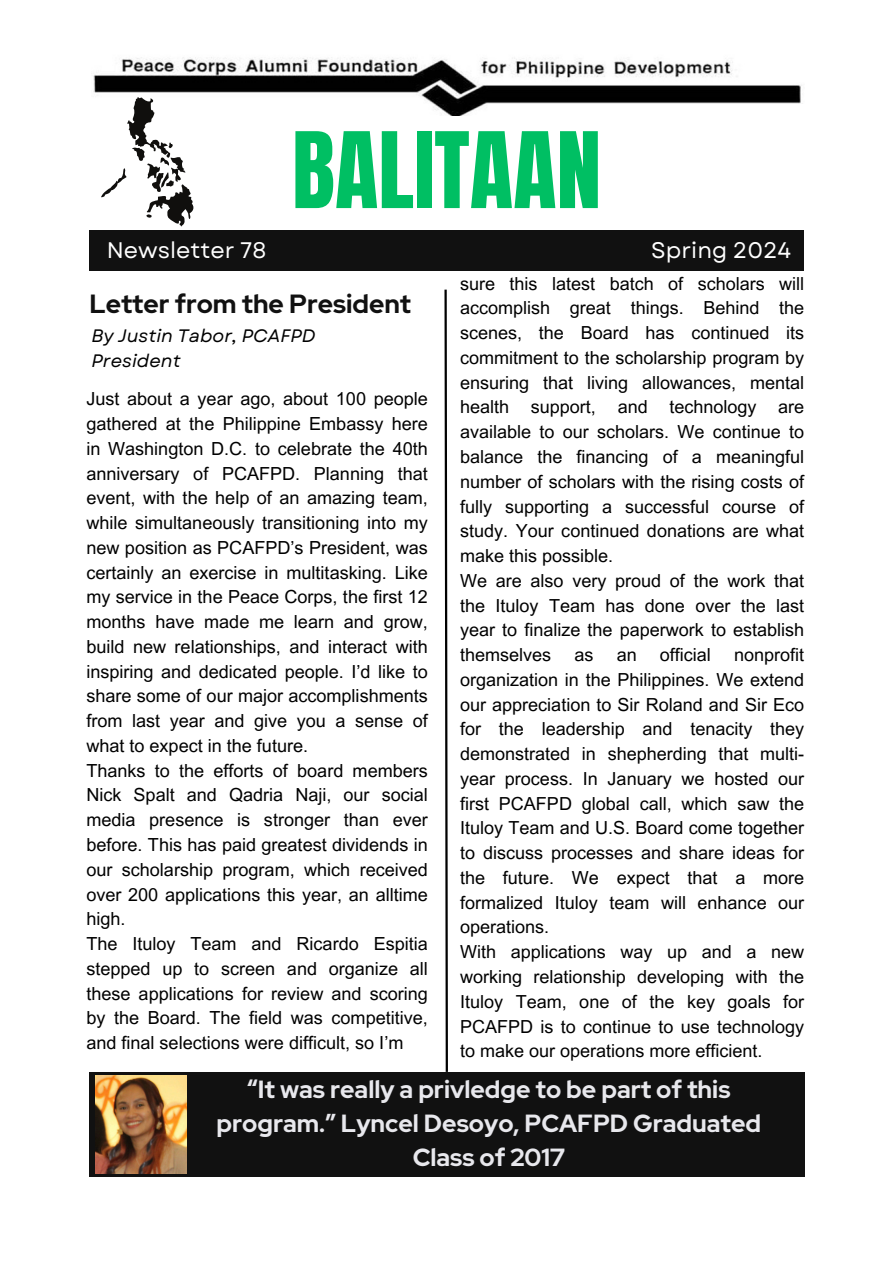
<style>
.page{position:relative;width:894px;height:1264px;background:#fff}
.page>*{position:absolute;margin:0;border:0;box-sizing:border-box;transform-origin:0 0}
.t1{font:89.55px "Anton";color:#00bf63}
.t2{font:700 26.25px "Red Hat Display";color:#111}
.t3{font:700 24.75px/33.8px "Red Hat Display";color:#e8e8ed;text-align:center}
.t4{font:22.5px "Garet";color:#fff}
.t5{font:18px/24.8px "Arial MT Pro";color:#000;text-align:justify}
.t6{font:italic 18px/24.8px "Garet";color:#000}
</style>
<div class="page">
<div style="left:89px;top:230px;width:715px;height:41px;background:#111"></div>
<div style="left:89px;top:1071px;width:715px;height:105px;background:#111"></div>
<img style="left:93px;top:57px;width:709px;height:59px">
<svg style="left:101px;top:97px;width:93px;height:129px"></svg>
<img style="left:95px;top:1075px;width:91px;height:98px">
<svg style="left:443px;top:289px;width:6px;height:783px"></svg>
<h1 class="t1" style="left:292px;top:106px;width:310px">BALITAAN</h1>
<h3 class="t4" style="left:107px;top:233px;width:161px">Newsletter 78</h3>
<h3 class="t4" style="left:651px;top:233px;width:141px">Spring 2024</h3>
<p class="t2" style="left:89px;top:286px;width:323px">Letter from the President</p>
<p class="t6" style="left:91px;top:324px;width:226px">By Justin Tabor, PCAFPD<br>President</p>
<p class="t5" style="left:86px;top:389px;width:343px">Just about a year ago, about 100 people gathered at the Philippine Embassy here in Washington D.C. to celebrate the 40th anniversary of PCAFPD. Planning that event, with the help of an amazing team, while simultaneously transitioning into my new position as PCAFPD’s President, was certainly an exercise in multitasking. Like my service in the Peace Corps, the first 12 months have made me learn and grow, build new relationships, and interact with inspiring and dedicated people. I’d like to share some of our major accomplishments from last year and give you a sense of what to expect in the future.</p>
<p class="t5" style="left:86px;top:760px;width:343px">Thanks to the efforts of board members Nick Spalt and Qadria Naji, our social media presence is stronger than ever before. This has paid greatest dividends in our scholarship program, which received over 200 applications this year, an alltime high.</p>
<p class="t5" style="left:86px;top:933px;width:343px">The Ituloy Team and Ricardo Espitia stepped up to screen and organize all these applications for review and scoring by the Board. The field was competitive, and final selections were difficult, so I’m</p>
<h2 class="t5" style="left:460px;top:273px;width:345px">sure this latest batch of scholars will accomplish great things. Behind the scenes, the Board has continued its commitment to the scholarship program by ensuring that living allowances, mental health support, and technology are available to our scholars. We continue to balance the financing of a meaningful number of scholars with the rising costs of fully supporting a successful course of study. Your continued donations are what make this possible.</h2>
<p class="t5" style="left:460px;top:570px;width:345px">We are also very proud of the work that the Ituloy Team has done over the last year to finalize the paperwork to establish themselves</p>
<p class="t5" style="left:460px;top:644px;width:345px;text-indent:274px">nonprofit organization in the Philippines. We extend our appreciation to Sir Roland and Sir Eco for the leadership and tenacity they demonstrated in shepherding that multi&shy;year process. In January we hosted our first PCAFPD global call, which saw the Ituloy Team and U.S. Board come together to discuss processes and share ideas for the future. We expect that a more formalized Ituloy team will enhance our operations.</p>
<p class="t5" style="left:460px;top:941px;width:345px">With applications way up and a new working relationship developing with the Ituloy Team, one of the key goals for PCAFPD is to continue to use technology to make our operations more efficient.</p>
<p class="t5" style="left:574px;top:644px;width:21px">as</p>
<p class="t5" style="left:616px;top:644px;width:22px">an</p>
<p class="t5" style="left:659px;top:644px;width:53px">official</p>
<p class="t3" style="left:216px;top:1072px;width:546px">“It was really a privledge to be part of this program.” Lyncel Desoyo, PCAFPD Graduated<br>Class of 2017</p>
</div>
